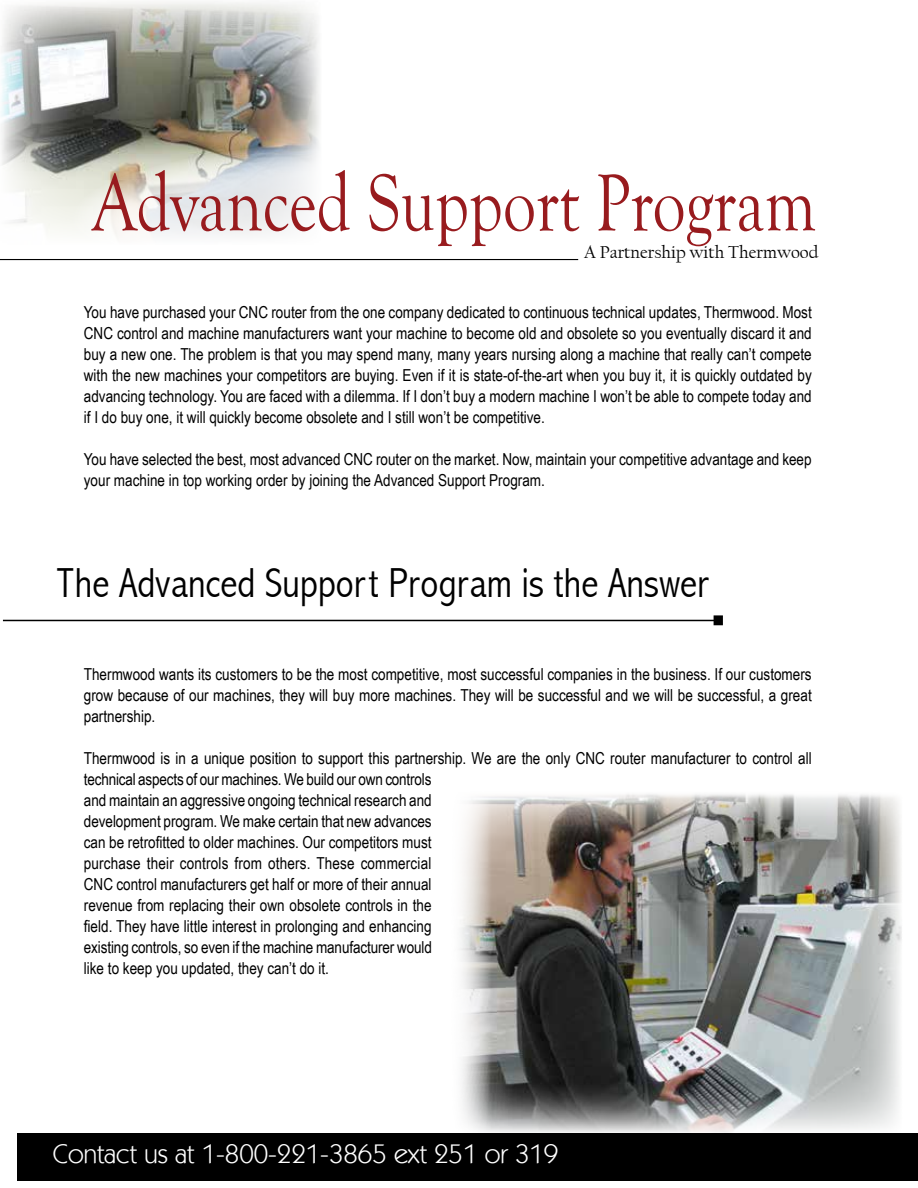
<style>
.page{position:relative;width:918px;height:1188px;background:#fff}
.page>*{position:absolute;margin:0;border:0;box-sizing:border-box;transform-origin:0 0}
.t1{font:83.1px "Goudy Old Style T";color:#981b1e;scale:.79 1}
.t2{font:300 condensed 42px "Abadi";color:#000}
.t3{font:27px "Kabel IT Cby BT";color:#fff}
.t4{font:18px "Californian FB";color:#000}
.t5{font:16.5px/21px "Arial Narrow";color:#000;text-align:justify}
</style>
<div class="page">
<img style="left:1px;top:2px;width:319px;height:229px">
<svg style="left:71px;top:140px;width:642px;height:159px"></svg>
<div style="left:17px;top:1133px;width:900px;height:48px;background:#000"></div>
<hr style="left:3px;top:620px;width:715px;height:1px;background:#000">
<div style="left:714px;top:616px;width:8px;height:9px;background:#000"></div>
<div style="left:714px;top:615px;width:9px;height:10px;border:2px solid #000"></div>
<hr style="left:917px;top:1134px;width:1px;height:47px;background:#000">
<img style="left:459px;top:794px;width:443px;height:339px">
<hr style="left:0;top:259px;width:578px;height:1px;background:#000">
<h1 class="t1" style="left:93px;top:158px;width:918px">Advanced Support Program</h1>
<p class="t4" style="left:584px;top:243px;width:236px">A Partnership with Thermwood</p>
<p class="t5" style="left:84px;top:301px;width:729px">You have purchased your CNC router from the one company dedicated to continuous technical updates, Thermwood. Most CNC control and machine manufacturers want your machine to become old and obsolete so you eventually discard it and buy a new one. The problem is that you may spend many, many years nursing along a machine that really can’t compete with the new machines your competitors are buying. Even if it is state-of-the-art when you buy it, it is quickly outdated by advancing technology. You are faced with a dilemma. If I don’t buy a modern machine I won’t be able to compete today and if I do buy one, it will quickly become obsolete and I still won’t be competitive.</p>
<p class="t5" style="left:84px;top:449px;width:729px">You have selected the best, most advanced CNC router on the market. Now, maintain your competitive advantage and keep your machine in top working order by joining the Advanced Support Program.</p>
<h2 class="t2" style="left:57px;top:559px;width:654px">The Advanced Support Program is the Answer</h2>
<p class="t5" style="left:84px;top:663px;width:729px">Thermwood wants its customers to be the most competitive, most successful companies in the business. If our customers grow because of our machines, they will buy more machines. They will be successful and we will be successful, a great partnership.</p>
<p class="t5" style="left:84px;top:747px;width:729px;text-align:left">Thermwood is in a unique position to support this partnership. We are the only CNC router manufacturer to control all technical aspects of our machines. We build our own controls<br>and maintain an aggressive ongoing technical research and<br>development program. We make certain that new advances<br>can be retrofitted to older machines. Our competitors must<br>purchase their controls from others. These commercial<br>CNC control manufacturers get half or more of their annual<br>revenue from replacing their own obsolete controls in the<br>field. They have little interest in prolonging and enhancing<br>existing controls, so even if the machine manufacturer would<br>like to keep you updated, they can’t do it.</p>
<h3 class="t3" style="left:53px;top:1137px;width:507px">Contact us at 1-800-221-3865 ext 251 or 319</h3>
</div>
